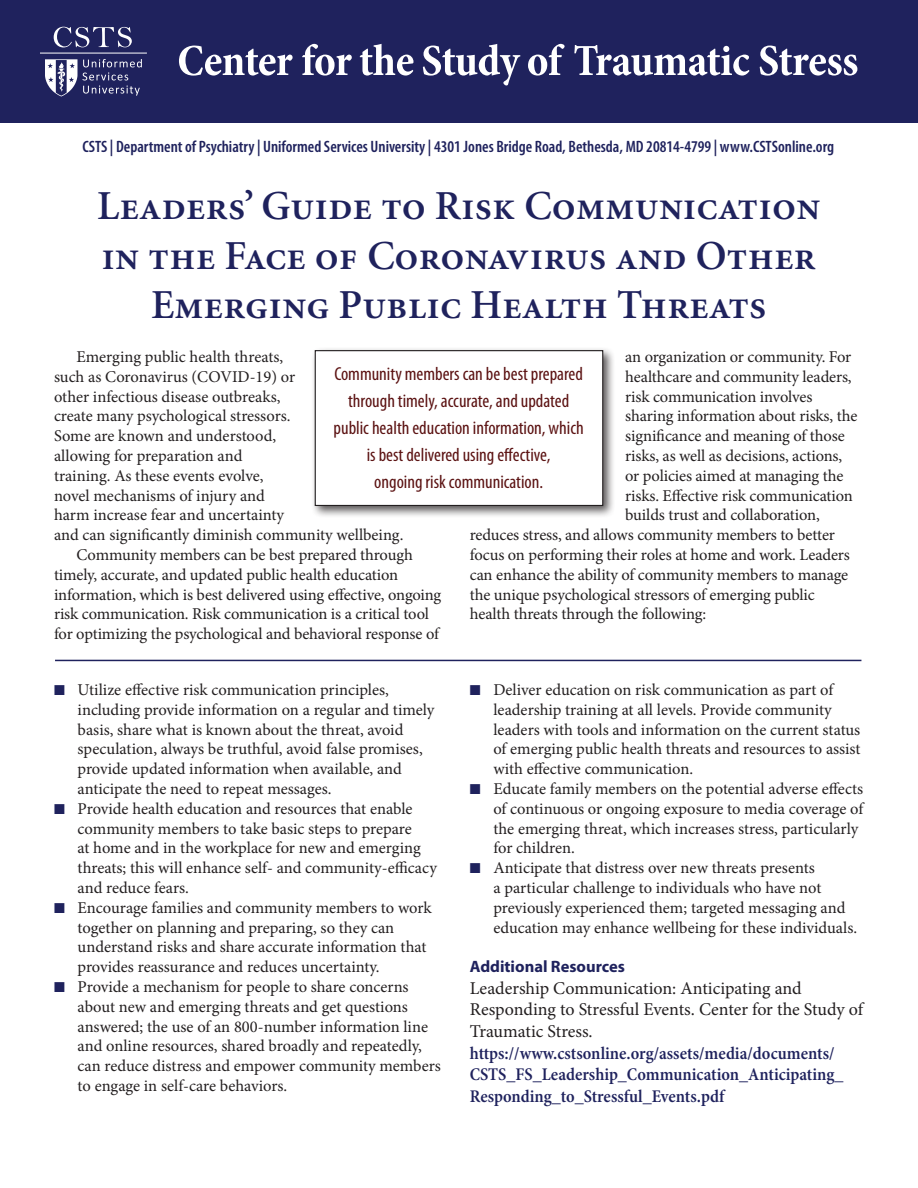
<style>
.page{position:relative;width:918px;height:1188px;background:#fff}
.page>*{position:absolute;margin:0;border:0;box-sizing:border-box;transform-origin:0 0}
.t1{font:41.25px "Minion Semibold SC";color:#1f225d}
.PQ_centered{font:condensed 18.9px/27px "Myriad Pro";color:#5b1212;text-align:center}
.Text_no_indent{font:600 condensed 18px/21.6px "Minion Pro";color:#1f225d}
.text{font:16.5px/19.8px "Minion Pro";letter-spacing:-.005em;color:#231f20}
.text-2{font:600 condensed 16.5px "Myriad Pro";color:#1f225d}
.t2{font:700 16.5px "Myriad Pro";color:#1f225d}
.s1{color:#1f225d}
.s2{font-weight:400;font-stretch:normal;color:#231f20}
</style>
<div class="page">
<div style="left:0;top:0;width:918px;height:123px;background:#1f225d"></div>
<svg style="left:83px;top:59px;width:59px;height:37px"></svg>
<svg style="left:45px;top:59px;width:32px;height:38px"></svg>
<hr style="left:40px;top:53px;width:107px;height:1px;background:#fff">
<svg style="left:54px;top:27px;width:78px;height:20px"></svg>
<svg style="left:179px;top:44px;width:678px;height:41px"></svg>
<hr style="left:55px;top:660px;width:806px;height:1px;background:#1f225d">
<div style="left:311px;top:346px;width:305px;height:173px;background:#231f20;opacity:.75"></div>
<div style="left:315px;top:351px;width:288px;height:154px;background:#fff"></div>
<div style="left:315px;top:350px;width:288px;height:156px;border:1px solid #231f20"></div>
<p class="text-2" style="left:82px;top:138px;width:753px">CSTS | Department of Psychiatry | Uniformed Services University | 4301 Jones Bridge Road, Bethesda, MD 20814-4799 | www.CSTSonline.org</p>
<p class="t1" style="left:97px;top:185px;width:724px">Leaders’ Guide to Risk Communication</p>
<p class="t1" style="left:101px;top:234px;width:716px">in the Face of Coronavirus and Other</p>
<p class="t1" style="left:151px;top:284px;width:617px">Emerging Public Health Threats</p>
<p class="text" style="left:54px;top:347px;width:351px;text-indent:22px">Emerging public health threats,<br>such as Coronavirus (COVID-19) or<br>other infectious disease outbreaks,<br>create many psychological stressors.<br>Some are known and understood,<br>allowing for preparation and<br>training. As these events evolve,<br>novel mechanisms of injury and<br>harm increase fear and uncertainty<br>and can significantly diminish community wellbeing.</p>
<p class="text" style="left:54px;top:545px;width:389px;text-indent:22px">Community members can be best prepared through timely, accurate, and updated public health education information, which is best delivered using effective, ongoing risk communication. Risk communication is a critical tool for optimizing the psychological and behavioral response of</p>
<p class="text" style="left:625px;top:347px;width:228px">an organization or community. For</p>
<p class="text" style="left:625px;top:367px;width:228px">healthcare and community leaders,</p>
<p class="text" style="left:625px;top:387px;width:189px">risk communication involves</p>
<p class="text" style="left:625px;top:406px;width:234px">sharing information about risks, the</p>
<p class="text" style="left:625px;top:426px;width:221px">significance and meaning of those</p>
<p class="text" style="left:625px;top:446px;width:218px">risks, as well as decisions, actions,</p>
<p class="text" style="left:625px;top:466px;width:220px">or policies aimed at managing the</p>
<p class="text" style="left:625px;top:486px;width:229px">risks. Effective risk communication</p>
<p class="text" style="left:625px;top:505px;width:196px">builds trust and collaboration,</p>
<p class="text" style="left:470px;top:525px;width:367px">reduces stress, and allows community members to better</p>
<p class="text" style="left:470px;top:545px;width:382px">focus on performing their roles at home and work. Leaders</p>
<p class="text" style="left:470px;top:565px;width:380px">can enhance the ability of community members to manage</p>
<p class="text" style="left:470px;top:585px;width:347px">the unique psychological stressors of emerging public</p>
<p class="text" style="left:470px;top:604px;width:238px">health threats through the following:</p>
<p class="PQ_centered" style="left:334px;top:361px;width:252px">Community members can be best prepared through timely, accurate, and updated public health education information, which is best delivered using effective,</p>
<p class="PQ_centered" style="left:374px;top:469px;width:170px">ongoing risk communication.</p>
<p class="text" style="left:78px;top:680px;width:358px;text-indent:-24px"><span class="s1">■</span> Utilize effective risk communication principles, including provide information on a regular and timely basis, share what is known about the threat, avoid speculation, always be truthful, avoid false promises, provide updated information when available, and anticipate the need to repeat messages.</p>
<p class="text" style="left:78px;top:799px;width:361px;text-indent:-24px"><span class="s1">■</span> Provide health education and resources that enable community members to take basic steps to prepare<br>at home and in the workplace for new and emerging threats; this will enhance self- and community-efficacy and reduce fears.</p>
<p class="text" style="left:78px;top:898px;width:356px;text-indent:-24px"><span class="s1">■</span> Encourage families and community members to work together on planning and preparing, so they can understand risks and share accurate information that provides reassurance and reduces uncertainty.</p>
<p class="text" style="left:78px;top:977px;width:365px;text-indent:-24px"><span class="s1">■</span> Provide a mechanism for people to share concerns about new and emerging threats and get questions answered; the use of an 800-number information line and online resources, shared broadly and repeatedly, can reduce distress and empower community members to engage in self-care behaviors.</p>
<p class="text" style="left:493px;top:680px;width:369px;text-indent:-24px"><span class="s1">■</span> Deliver education on risk communication as part of leadership training at all levels. Provide community leaders with tools and information on the current status of emerging public health threats and resources to assist with effective communication.</p>
<p class="text" style="left:493px;top:779px;width:371px;text-indent:-24px"><span class="s1">■</span> Educate family members on the potential adverse effects of continuous or ongoing exposure to media coverage of the emerging threat, which increases stress, particularly for children.</p>
<p class="text" style="left:493px;top:858px;width:365px;text-indent:-24px"><span class="s1">■</span> Anticipate that distress over new threats presents<br>a particular challenge to individuals who have not previously experienced them; targeted messaging and education may enhance wellbeing for these individuals.</p>
<p class="t2" style="left:470px;top:957px;width:157px">Additional Resources</p>
<p class="Text_no_indent" style="left:470px;top:978px;width:395px"><span class="s2">Leadership Communication: Anticipating and Responding to Stressful Events. Center for the Study of Traumatic Stress. </span>https://www.cstsonline.org/assets/media/documents/ CSTS_FS_Leadership_Communication_Anticipating_ Responding_to_Stressful_Events.pdf</p>
</div>
